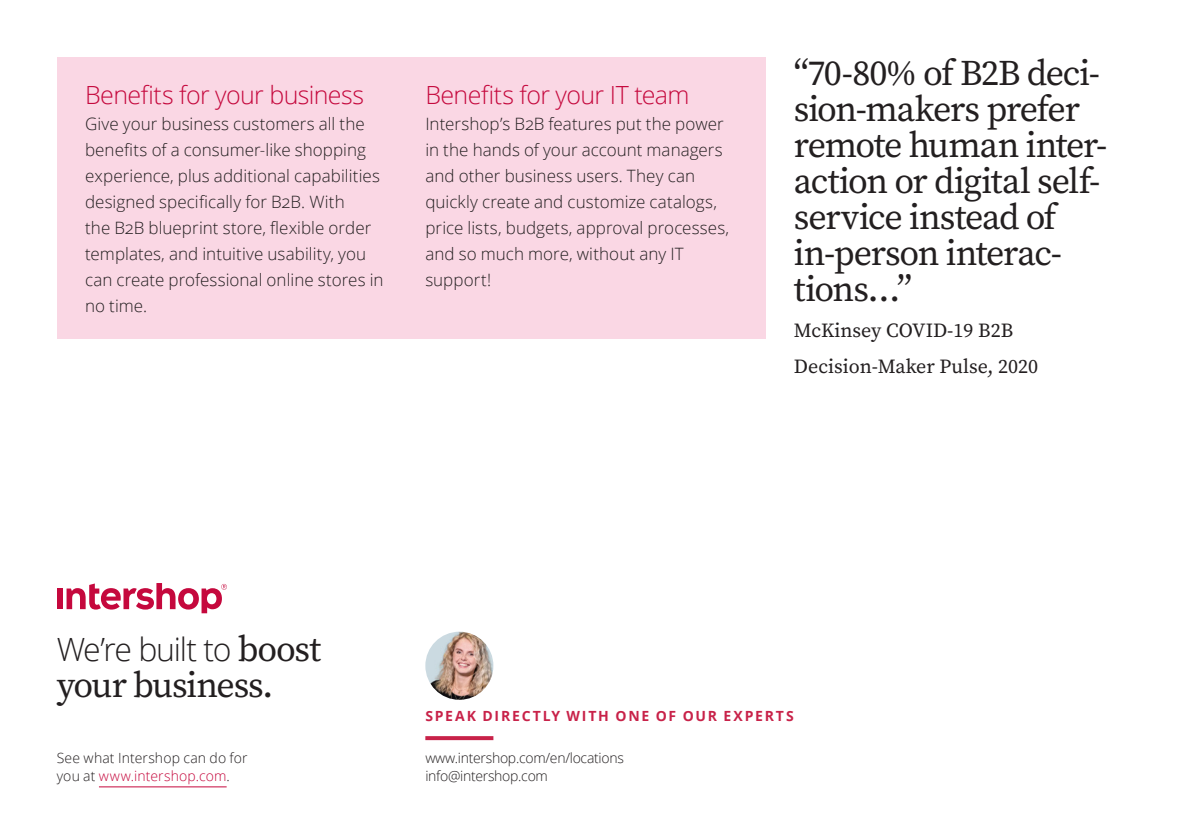
<style>
.page{position:relative;width:1191px;height:840px;background:#fff}
.page>*{position:absolute;margin:0;border:0;box-sizing:border-box;transform-origin:0 0}
.t1{font:36px/36px "Source Serif Pro";letter-spacing:-.035em;color:#231f20}
.t2{font:300 32px "Open Sans";letter-spacing:-.04em;color:#231f20}
.t3{font:300 25px "Open Sans";letter-spacing:-.025em;color:#c5083d}
.t4{font:20px/36px "Source Serif Pro";color:#231f20}
.t5{font:300 17px/26px "Open Sans";letter-spacing:.005em;color:#231f20}
.t6{font:300 14px/18px "Open Sans";letter-spacing:-.02em;color:#231f20}
.t7{font:300 14px/18px "Open Sans";letter-spacing:.01em;color:#231f20}
.t8{font:700 14px "Open Sans";letter-spacing:.13em;color:#c82249}
.s1{font-family:"Source Serif Pro";font-weight:400;font-size:36px}
.s2{color:#c5083d}
</style>
<div class="page">
<div style="left:57px;top:57px;width:708px;height:281px;background:#fad7e4"></div>
<hr style="left:99px;top:786px;width:128px;height:1px;background:#c5083d">
<div style="left:57px;top:588px;width:5px;height:20px;background:#c5083d"></div>
<svg style="left:67px;top:583px;width:160px;height:30px"></svg>
<img style="left:425px;top:631px;width:68px;height:68px;border-radius:34px">
<svg style="left:425px;top:736px;width:68px;height:3px"></svg>
<h3 class="t3" style="left:85px;top:78px;width:280px">Benefits for your business</h3>
<p class="t5" style="left:85px;top:110px;width:300px">Give your business customers all the benefits of a consumer-like shopping experience, plus additional capabilities designed specifically for B2B. With<br>the B2B blueprint store, flexible order templates, and intuitive usability, you can create professional online stores in no time.</p>
<h3 class="t3" style="left:425px;top:78px;width:266px">Benefits for your IT team</h3>
<p class="t5" style="left:425px;top:110px;width:305px">Intershop’s B2B features put the power in the hands of your account managers and other business users. They can quickly create and customize catalogs, price lists, budgets, approval processes, and so much more, without any IT support!</p>
<h1 class="t1" style="left:794px;top:55px;width:315px">“70-80% of B2B deci&shy;sion-makers prefer remote human inter&shy;action or digital self&shy;service instead of in-person interac&shy;tions…”</h1>
<p class="t4" style="left:794px;top:312px;width:245px">McKinsey COVID-19 B2B<br>Decision-Maker Pulse, 2020</p>
<h2 class="t2" style="left:57px;top:627px;width:266px">We’re built to <span class="s1">boost</span></h2>
<h1 class="t1" style="left:57px;top:666px;width:218px">your business.</h1>
<p class="t7" style="left:57px;top:748px;width:192px">See what Intershop can do for you at <span class="s2">www.intershop.com</span>.</p>
<p class="t8" style="left:425px;top:706px;width:370px">SPEAK DIRECTLY WITH ONE OF OUR EXPERTS</p>
<p class="t6" style="left:425px;top:748px;width:200px">www.intershop.com/en/locations info@intershop.com</p>
</div>
